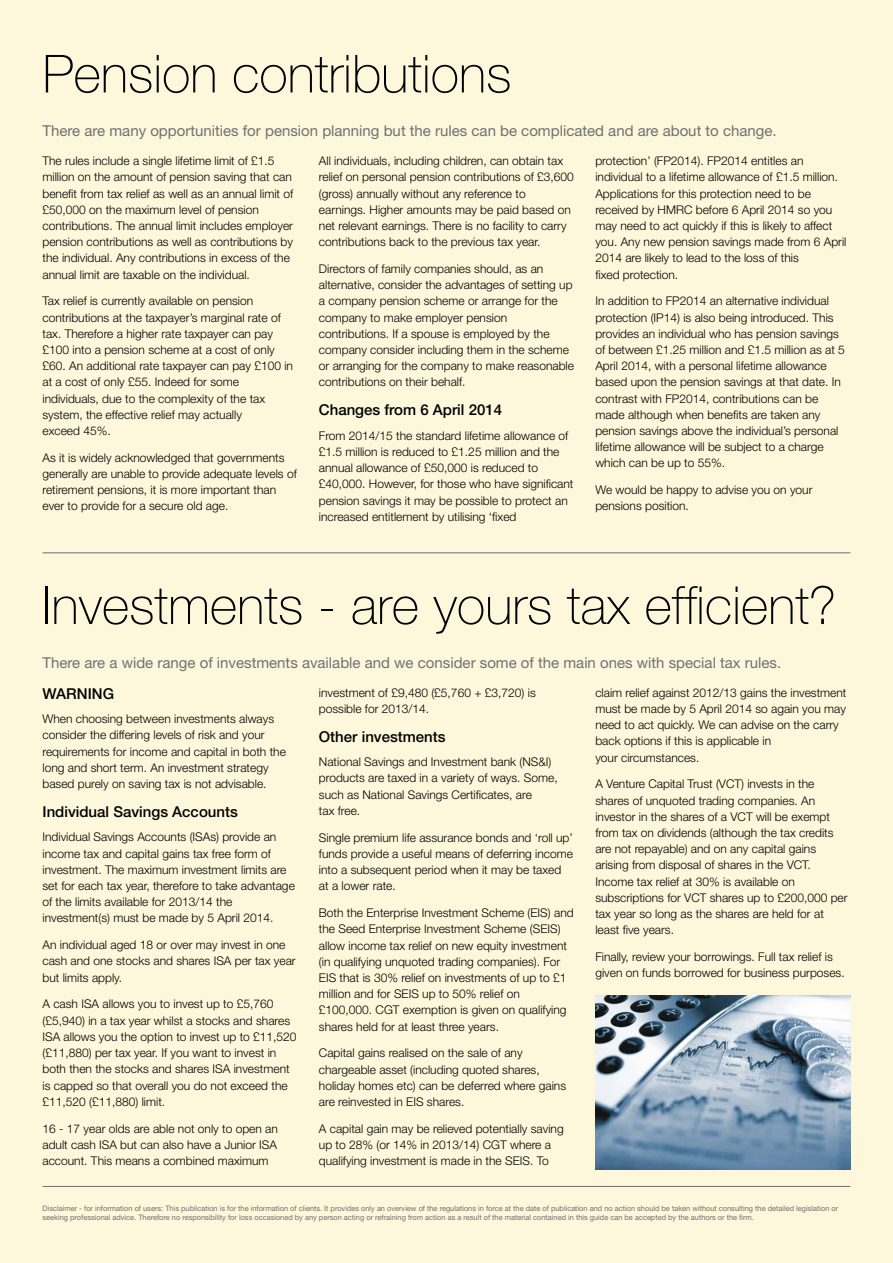
<style>
.page{position:relative;width:893px;height:1263px;background:#fdf7db}
.page>*{position:absolute;margin:0;border:0;box-sizing:border-box;transform-origin:0 0}
.t1{font:100 52.5px "Helvetica Neue";color:#000}
.t2{font:15px "Helvetica Neue";color:#707172}
.t3{font:500 15px "Helvetica Neue";color:#000}
.t4{font:300 12px/16.2px "Helvetica Neue";color:#000}
.t5{font:7.5px/9px "Helvetica Neue";color:#707172}
</style>
<div class="page">
<hr style="left:43px;top:1186px;width:807px;height:1px;background:#707172">
<hr style="left:43px;top:552px;width:807px;height:1px;background:#707172">
<img style="left:595px;top:995px;width:255px;height:174px">
<h1 class="t1" style="left:43px;top:45px;width:470px">Pension contributions</h1>
<p class="t2" style="left:43px;top:122px;width:736px">There are many opportunities for pension planning but the rules can be complicated and are about to change.</p>
<p class="t4" style="left:43px;top:153px;width:252px">The rules include a single lifetime limit of £1.5 million on the amount of pension saving that can benefit from tax relief as well as an annual limit of £50,000 on the maximum level of pension contributions. The annual limit includes employer pension contributions as well as contributions by the individual. Any contributions in excess of the annual limit are taxable on the individual.</p>
<p class="t4" style="left:43px;top:293px;width:252px">Tax relief is currently available on pension contributions at the taxpayer’s marginal rate of tax. Therefore a higher rate taxpayer can pay £100 into a pension scheme at a cost of only £60. An additional rate taxpayer can pay £100 in at a cost of only £55. Indeed for some individuals, due to the complexity of the tax system, the effective relief may actually<br>exceed 45%.</p>
<p class="t4" style="left:43px;top:449px;width:256px">As it is widely acknowledged that governments generally are unable to provide adequate levels of retirement pensions, it is more important than ever to provide for a secure old age.</p>
<p class="t4" style="left:595px;top:153px;width:253px">protection’ (FP2014). FP2014 entitles an individual to a lifetime allowance of £1.5 million.<br>Applications for this protection need to be received by HMRC before 6 April 2014 so you may need to act quickly if this is likely to affect you. Any new pension savings made from 6 April 2014 are likely to lead to the loss of this<br>fixed protection.</p>
<p class="t4" style="left:595px;top:293px;width:251px">In addition to FP2014 an alternative individual protection (IP14) is also being introduced. This provides an individual who has pension savings of between £1.25 million and £1.5 million as at 5<br>April 2014, with a personal lifetime allowance based upon the pension savings at that date. In contrast with FP2014, contributions can be made although when benefits are taken any pension savings above the individual’s personal lifetime allowance will be subject to a charge which can be up to 55%.</p>
<p class="t4" style="left:595px;top:482px;width:219px">We would be happy to advise you on your pensions position.</p>
<p class="t4" style="left:319px;top:153px;width:256px">All individuals, including children, can obtain tax relief on personal pension contributions of £3,600 (gross) annually without any reference to earnings. Higher amounts may be paid based on net relevant earnings. There is no facility to carry contributions back to the previous tax year.</p>
<p class="t4" style="left:319px;top:260px;width:257px">Directors of family companies should, as an alternative, consider the advantages of setting up a company pension scheme or arrange for the company to make employer pension contributions. If a spouse is employed by the company consider including them in the scheme or arranging for the company to make reasonable contributions on their behalf.</p>
<p class="t3" style="left:319px;top:401px;width:185px">Changes from 6 April 2014</p>
<p class="t4" style="left:319px;top:427px;width:256px">From 2014/15 the standard lifetime allowance of £1.5 million is reduced to £1.25 million and the annual allowance of £50,000 is reduced to £40,000. However, for those who have significant pension savings it may be possible to protect an increased entitlement by utilising ‘fixed</p>
<h1 class="t1" style="left:43px;top:576px;width:795px">Investments - are yours tax efficient?</h1>
<p class="t2" style="left:43px;top:653px;width:740px">There are a wide range of investments available and we consider some of the main ones with special tax rules.</p>
<p class="t3" style="left:43px;top:684px;width:73px">WARNING</p>
<p class="t4" style="left:43px;top:711px;width:245px">When choosing between investments always consider the differing levels of risk and your requirements for income and capital in both the long and short term. An investment strategy based purely on saving tax is not advisable.</p>
<p class="t3" style="left:43px;top:802px;width:197px">Individual Savings Accounts</p>
<p class="t4" style="left:43px;top:829px;width:254px">Individual Savings Accounts (ISAs) provide an income tax and capital gains tax free form of investment. The maximum investment limits are set for each tax year, therefore to take advantage of the limits available for 2013/14 the investment(s) must be made by 5 April 2014.</p>
<p class="t4" style="left:43px;top:936px;width:255px">An individual aged 18 or over may invest in one cash and one stocks and shares ISA per tax year but limits apply.</p>
<p class="t4" style="left:43px;top:996px;width:256px">A cash ISA allows you to invest up to £5,760 (£5,940) in a tax year whilst a stocks and shares ISA allows you the option to invest up to £11,520 (£11,880) per tax year. If you want to invest in both then the stocks and shares ISA investment is capped so that overall you do not exceed the £11,520 (£11,880) limit.</p>
<p class="t4" style="left:43px;top:1120px;width:237px;text-align:justify">16 - 17 year olds are able not only to open an adult cash ISA but can also have a Junior ISA account. This means a combined maximum</p>
<p class="t4" style="left:319px;top:684px;width:218px">investment of £9,480 (£5,760 + £3,720) is possible for 2013/14.</p>
<p class="t3" style="left:319px;top:727px;width:128px">Other investments</p>
<p class="t4" style="left:319px;top:754px;width:240px">National Savings and Investment bank (NS&amp;I) products are taxed in a variety of ways. Some, such as National Savings Certificates, are<br>tax free.</p>
<p class="t4" style="left:319px;top:829px;width:256px">Single premium life assurance bonds and ‘roll up’ funds provide a useful means of deferring income into a subsequent period when it may be taxed at a lower rate.</p>
<p class="t4" style="left:319px;top:904px;width:256px">Both the Enterprise Investment Scheme (EIS) and the Seed Enterprise Investment Scheme (SEIS) allow income tax relief on new equity investment (in qualifying unquoted trading companies). For EIS that is 30% relief on investments of up to £1 million and for SEIS up to 50% relief on £100,000. CGT exemption is given on qualifying shares held for at least three years.</p>
<p class="t4" style="left:319px;top:1045px;width:249px">Capital gains realised on the sale of any chargeable asset (including quoted shares, holiday homes etc) can be deferred where gains are reinvested in EIS shares.</p>
<p class="t4" style="left:319px;top:1120px;width:246px">A capital gain may be relieved potentially saving up to 28% (or 14% in 2013/14) CGT where a qualifying investment is made in the SEIS. To</p>
<p class="t4" style="left:595px;top:684px;width:253px">claim relief against 2012/13 gains the investment must be made by 5 April 2014 so again you may need to act quickly. We can advise on the carry back options if this is applicable in<br>your circumstances.</p>
<p class="t4" style="left:595px;top:776px;width:254px">A Venture Capital Trust (VCT) invests in the shares of unquoted trading companies. An investor in the shares of a VCT will be exempt from tax on dividends (although the tax credits are not repayable) and on any capital gains arising from disposal of shares in the VCT.<br>Income tax relief at 30% is available on subscriptions for VCT shares up to £200,000 per tax year so long as the shares are held for at least five years.</p>
<p class="t4" style="left:595px;top:948px;width:251px">Finally, review your borrowings. Full tax relief is given on funds borrowed for business purposes.</p>
<p class="t5" style="left:43px;top:1204px;width:797px">Disclaimer - for information of users: This publication is for the information of clients. It provides only an overview of the regulations in force at the date of publication and no action should be taken without consulting the detailed legislation or seeking professional advice. Therefore no responsibility for loss occasioned by any person acting or refraining from action as a result of the material contained in this guide can be accepted by the authors or the firm.</p>
</div>
